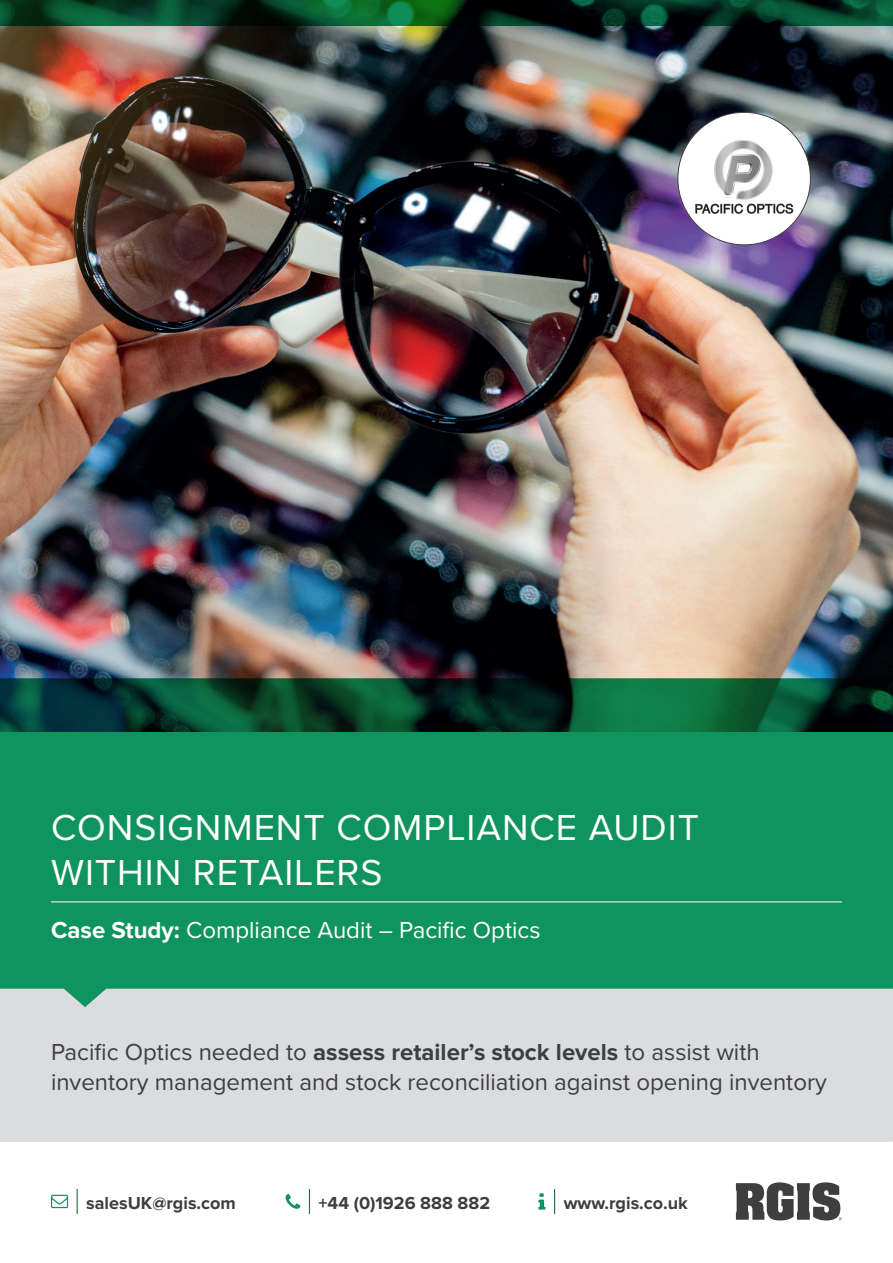
<style>
.page{position:relative;width:893px;height:1263px;background:#fff}
.page>*{position:absolute;margin:0;border:0;box-sizing:border-box;transform-origin:0 0}
.t1{font:37.5px/45px "Proxima Nova";letter-spacing:.025em;color:#fff}
.t2{font:24px/30px "Proxima Nova";color:#3e3e3f}
.t3{font:24px "Proxima Nova";color:#fff}
.t4{font:700 18px "Proxima Nova";color:#3e3e3f}
.s1{font-weight:700}
</style>
<div class="page">
<svg style="left:554px;top:1189px;width:1px;height:24px"></svg>
<svg style="left:538px;top:1193px;width:7px;height:16px"></svg>
<svg style="left:77px;top:1189px;width:1px;height:24px"></svg>
<svg style="left:51px;top:1195px;width:17px;height:13px"></svg>
<svg style="left:309px;top:1189px;width:1px;height:24px"></svg>
<svg style="left:286px;top:1194px;width:14px;height:15px"></svg>
<svg style="left:736px;top:1182px;width:106px;height:38px"></svg>
<div style="left:0;top:1007px;width:893px;height:135px;background:#dbdcde"></div>
<svg style="left:0;top:731px;width:893px;height:276px;background:#1d9867"></svg>
<img style="left:0;top:26px;width:893px;height:705px">
<hr style="left:51px;top:901px;width:791px;height:1px;background:#fff">
<svg style="left:0;top:0;width:893px;height:26px;background:#063c23"></svg>
<div style="left:678px;top:112px;width:132px;height:133px;background:#fff;border-radius:50%"></div>
<img style="left:689px;top:134px;width:110px;height:89px">
<h1 class="t1" style="left:51px;top:803px;width:649px">CONSIGNMENT COMPLIANCE AUDIT<br>WITHIN RETAILERS</h1>
<p class="t3" style="left:51px;top:912px;width:491px"><span class="s1">Case Study:</span> Compliance Audit – Pacific Optics</p>
<p class="t2" style="left:51px;top:1036px;width:777px">Pacific Optics needed to <span class="s1">assess retailer’s stock levels</span> to assist with inventory management and stock reconciliation against opening inventory</p>
<p class="t4" style="left:86px;top:1192px;width:151px">salesUK@rgis.com</p>
<p class="t4" style="left:319px;top:1192px;width:173px">+44 (0)1926 888 882</p>
<p class="t4" style="left:564px;top:1192px;width:126px">www.rgis.co.uk</p>
</div>
